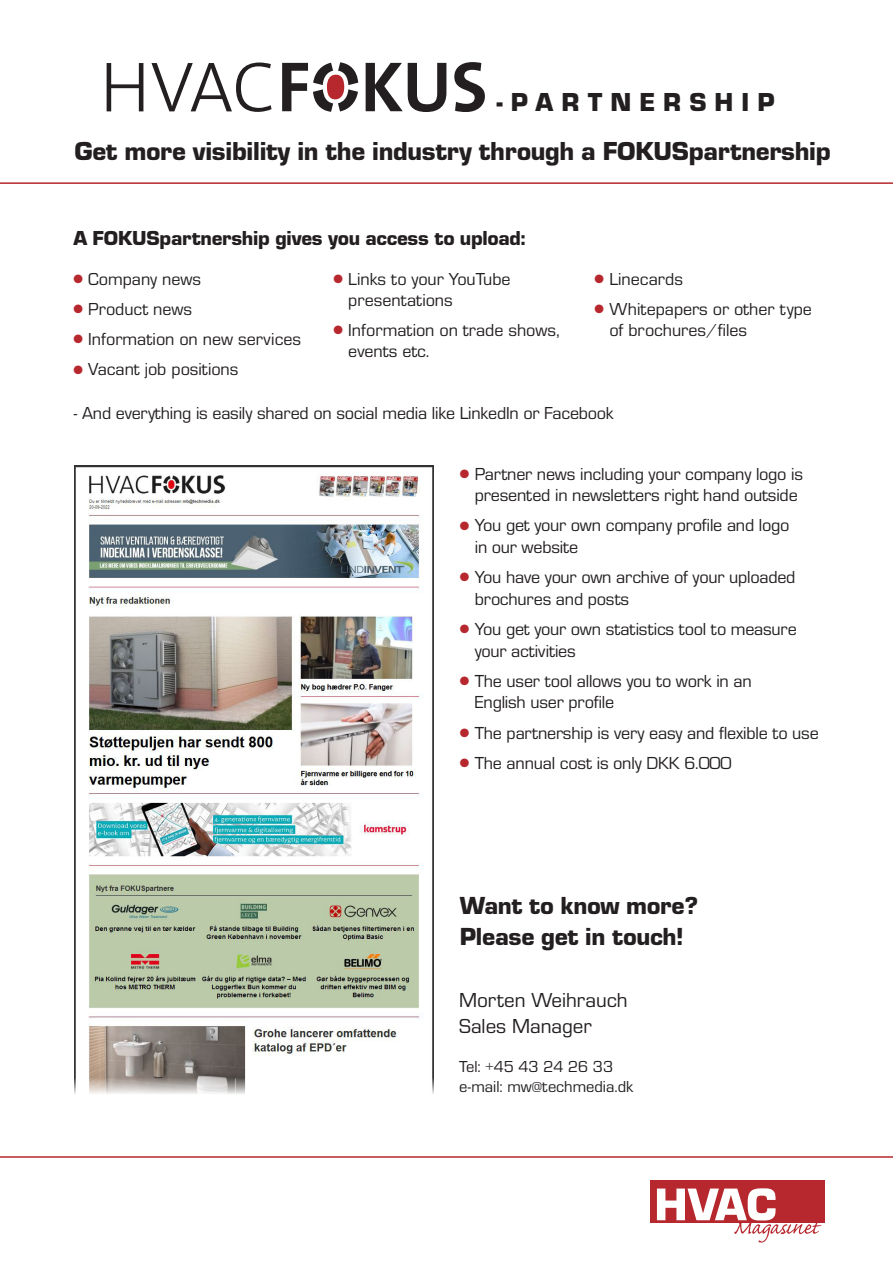
<style>
.page{position:relative;width:893px;height:1263px;background:#fff}
.page>*{position:absolute;margin:0;border:0;box-sizing:border-box;transform-origin:0 0}
.t1{font:27px "Eurostile Black DTC";letter-spacing:-.01em;color:#231f20}
.t2{font:27px "Eurostile Black DTC";letter-spacing:.3em;color:#231f20}
.t3{font:25.65px/30.8px "Eurostile Black DTC";letter-spacing:-.01em;color:#231f20}
.t4{font:21px "Eurostile Black DTC";letter-spacing:-.01em;color:#231f20}
.BROD_cus{font:21px "Eurostile Roman DTC";color:#231f20}
.t5{font:18px/21.6px "Eurostile Roman DTC";letter-spacing:-.01em;color:#231f20}
.BROD_cus-2{font:16.5px "Eurostile Roman DTC";color:#231f20}
.s1{color:#b7282e}
</style>
<div class="page">
<hr style="left:0;top:182px;width:893px;height:2px;background:#b7282e">
<hr style="left:0;top:1156px;width:893px;height:2px;background:#b7282e">
<svg style="left:366px;top:63px;width:80px;height:49px"></svg>
<svg style="left:454px;top:62px;width:31px;height:50px"></svg>
<svg style="left:107px;top:63px;width:36px;height:48px"></svg>
<svg style="left:151px;top:63px;width:121px;height:49px"></svg>
<svg style="left:282px;top:62px;width:76px;height:50px"></svg>
<div style="left:650px;top:1180px;width:175px;height:43px;background:#b7282e"></div>
<svg style="left:657px;top:1188px;width:165px;height:54px"></svg>
<img style="left:75px;top:465px;width:359px;height:610px">
<p class="t2" style="left:496px;top:87px;width:280px">-PARTNERSHIP</p>
<p class="t1" style="left:74px;top:137px;width:758px">Get more visibility in the industry through a FOKUSpartnership</p>
<p class="t4" style="left:73px;top:227px;width:454px">A FOKUSpartnership gives you access to upload:</p>
<p class="t5" style="left:73px;top:268px;width:129px"><span class="s1">●</span> Company news</p>
<p class="t5" style="left:73px;top:298px;width:120px"><span class="s1">●</span> Product news</p>
<p class="t5" style="left:73px;top:329px;width:229px"><span class="s1">●</span> Information on new services</p>
<p class="t5" style="left:73px;top:359px;width:167px"><span class="s1">●</span> Vacant job positions</p>
<p class="t5" style="left:348px;top:269px;width:164px;line-height:21px;text-indent:-15px"><span class="s1">●</span> Links to your YouTube presentations</p>
<p class="t5" style="left:348px;top:320px;width:213px;line-height:21px;text-indent:-15px"><span class="s1">●</span> Information on trade shows, events etc.</p>
<p class="t5" style="left:595px;top:268px;width:90px"><span class="s1">●</span> Linecards</p>
<p class="t5" style="left:609px;top:299px;width:204px;line-height:21px;text-indent:-15px"><span class="s1">●</span> Whitepapers or other type of brochures/files</p>
<p class="t5" style="left:73px;top:403px;width:542px">- And everything is easily shared on social media like LinkedIn or Facebook</p>
<p class="t5" style="left:460px;top:463px;width:345px;text-align:center"><span class="s1">●</span> Partner news including your company logo is presented in newsletters right hand outside</p>
<p class="t5" style="left:475px;top:515px;width:316px;text-indent:-15px"><span class="s1">●</span> You get your own company profile and logo in our website</p>
<p class="t5" style="left:475px;top:566px;width:322px;text-indent:-15px"><span class="s1">●</span> You have your own archive of your uploaded brochures and posts</p>
<p class="t5" style="left:475px;top:618px;width:324px;text-indent:-15px"><span class="s1">●</span> You get your own statistics tool to measure your activities</p>
<p class="t5" style="left:475px;top:670px;width:279px;text-indent:-15px"><span class="s1">●</span> The user tool allows you to work in an<br>English user profile</p>
<p class="t5" style="left:460px;top:722px;width:360px"><span class="s1">●</span> The partnership is very easy and flexible to use</p>
<p class="t5" style="left:460px;top:752px;width:273px"><span class="s1">●</span> The annual cost is only DKK 6.000</p>
<p class="t3" style="left:460px;top:890px;width:240px">Want to know more?<br>Please get in touch!</p>
<p class="BROD_cus" style="left:459px;top:989px;width:170px">Morten Weihrauch</p>
<p class="BROD_cus" style="left:459px;top:1014px;width:134px">Sales Manager</p>
<p class="BROD_cus-2" style="left:459px;top:1058px;width:155px">Tel: +45 43 24 26 33</p>
<p class="BROD_cus-2" style="left:459px;top:1078px;width:176px">e-mail: mw@techmedia.dk</p>
</div>
